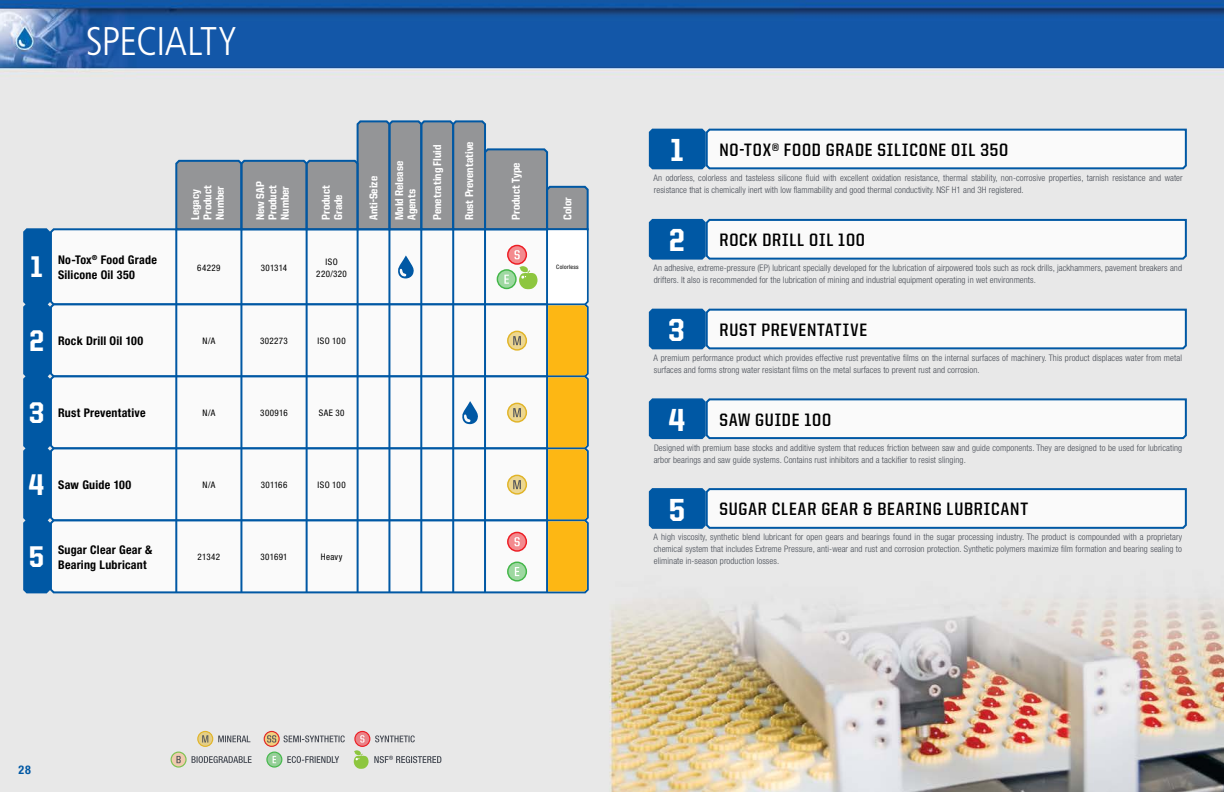
<style>
.page{position:relative;width:1224px;height:792px;background:#fff}
.page>*{position:absolute;margin:0;border:0;box-sizing:border-box;transform-origin:0 0}
.t1{font:300 condensed 40px "Frutiger";letter-spacing:-.02em;color:#fff}
.t2{font:800 30px "United Sans Semi Cond";color:#fff}
.t3{font:700 18px "United Sans Semi Cond";letter-spacing:.045em;color:#000}
.t4{font:700 condensed 12px/15px "Helvetica Neue";letter-spacing:.02em;color:#000}
.t5{font:700 condensed 12px "Helvetica Neue";color:#0058a4}
.t6{font:800 11.4px/12.3px "United Sans Semi Cond";color:#fff}
.t7{font:300 condensed 9px/12px "Helvetica Neue";letter-spacing:.01em;color:#474c55}
.t8{font:condensed 9px/12px "Helvetica Neue";letter-spacing:.04em;color:#000;text-align:center}
.t9{font:condensed 6px "Helvetica Neue";letter-spacing:.045em;color:#000}
.s1{font-weight:800;font-size:32px;color:#fff}
</style>
<div class="page">
<img style="left:0;top:0;width:1224px;height:792px">
<svg style="left:22px;top:119px;width:568px;height:475px"></svg>
<svg style="left:648px;top:217px;width:540px;height:44px"></svg>
<svg style="left:648px;top:307px;width:540px;height:43px"></svg>
<svg style="left:648px;top:397px;width:540px;height:43px"></svg>
<svg style="left:648px;top:486px;width:540px;height:44px"></svg>
<svg style="left:648px;top:127px;width:540px;height:43px"></svg>
<svg style="left:264px;top:731px;width:15px;height:15px"></svg>
<div style="left:264px;top:731px;width:16px;height:16px;border:1px solid #e12726;border-radius:50%"></div>
<svg style="left:267px;top:735px;width:9px;height:8px"></svg>
<svg style="left:284px;top:735px;width:61px;height:7px"></svg>
<svg style="left:355px;top:731px;width:15px;height:15px"></svg>
<div style="left:354px;top:731px;width:16px;height:16px;border:1px solid #ed1d24;border-radius:50%"></div>
<svg style="left:360px;top:735px;width:4px;height:8px"></svg>
<svg style="left:375px;top:735px;width:40px;height:7px"></svg>
<svg style="left:198px;top:731px;width:15px;height:15px"></svg>
<div style="left:197px;top:731px;width:16px;height:16px;border:1px solid #e1b427;border-radius:50%"></div>
<svg style="left:202px;top:735px;width:6px;height:8px"></svg>
<svg style="left:218px;top:736px;width:32px;height:6px"></svg>
<svg style="left:171px;top:752px;width:15px;height:15px"></svg>
<div style="left:171px;top:752px;width:16px;height:16px;border:1px solid #7cc24d;border-radius:50%"></div>
<svg style="left:176px;top:756px;width:5px;height:7px"></svg>
<svg style="left:192px;top:756px;width:60px;height:7px"></svg>
<svg style="left:267px;top:752px;width:15px;height:15px"></svg>
<div style="left:266px;top:752px;width:16px;height:16px;border:1px solid #43b649;border-radius:50%"></div>
<svg style="left:273px;top:756px;width:3px;height:7px"></svg>
<svg style="left:287px;top:756px;width:52px;height:7px"></svg>
<svg style="left:354px;top:750px;width:87px;height:19px"></svg>
<h1 class="t1" style="left:86px;top:18px;width:153px">SPECIALTY</h1>
<h2 class="t2" style="left:31px;top:251px;width:14px">1</h2>
<p class="t6" style="left:189px;top:220px;width:36px;rotate:-90deg">Legacy<br>Product<br>Number</p>
<p class="t6" style="left:254px;top:220px;width:40px;rotate:-90deg">New SAP<br>Product<br>Number</p>
<p class="t6" style="left:320px;top:220px;width:36px;rotate:-90deg">Product<br>Grade</p>
<p class="t6" style="left:367px;top:220px;width:45px;rotate:-90deg">Anti-Seize</p>
<h3 class="t4" style="left:58px;top:252px;width:100px">No-Tox<sup>®</sup> Food Grade<br>Silicone Oil 350</h3>
<p class="t8" style="left:197px;top:261px;width:25px">64229</p>
<p class="t8" style="left:261px;top:261px;width:28px">301314</p>
<p class="t8" style="left:316px;top:255px;width:32px">ISO<br>220/320</p>
<p class="t6" style="left:393px;top:220px;width:60px;rotate:-90deg">Mold Release<br>Agents</p>
<p class="t6" style="left:431px;top:220px;width:77px;rotate:-90deg">Penetrating Fluid</p>
<p class="t6" style="left:463px;top:220px;width:80px;rotate:-90deg">Rust Preventative</p>
<h2 class="t2" style="left:29px;top:324px;width:16px">2</h2>
<h3 class="t4" style="left:58px;top:334px;width:87px">Rock Drill Oil 100</h3>
<p class="t8" style="left:203px;top:335px;width:14px">N/A</p>
<p class="t8" style="left:260px;top:335px;width:29px">302273</p>
<p class="t8" style="left:318px;top:335px;width:30px">ISO 100</p>
<h2 class="t2" style="left:29px;top:396px;width:17px">3</h2>
<h3 class="t4" style="left:58px;top:406px;width:89px">Rust Preventative</h3>
<p class="t8" style="left:203px;top:407px;width:14px">N/A</p>
<p class="t8" style="left:260px;top:407px;width:29px">300916</p>
<p class="t8" style="left:319px;top:407px;width:27px">SAE 30</p>
<h2 class="t2" style="left:29px;top:468px;width:17px">4</h2>
<h3 class="t4" style="left:58px;top:478px;width:74px">Saw Guide 100</h3>
<p class="t8" style="left:203px;top:479px;width:14px">N/A</p>
<p class="t8" style="left:261px;top:479px;width:28px">301166</p>
<p class="t8" style="left:318px;top:479px;width:30px">ISO 100</p>
<h2 class="t2" style="left:29px;top:540px;width:16px">5</h2>
<h3 class="t4" style="left:58px;top:542px;width:96px">Sugar Clear Gear &amp;<br>Bearing Lubricant</h3>
<p class="t8" style="left:198px;top:551px;width:24px">21342</p>
<p class="t8" style="left:260px;top:551px;width:29px">301691</p>
<p class="t8" style="left:321px;top:551px;width:23px">Heavy</p>
<p class="t6" style="left:510px;top:220px;width:59px;rotate:-90deg">Product Type</p>
<p class="t6" style="left:561px;top:220px;width:24px;rotate:-90deg">Color</p>
<p class="t9" style="left:556px;top:264px;width:24px">Colorless</p>
<h3 class="t3" style="left:671px;top:140px;width:339px"><span class="s1">1</span> NO-TOX® FOOD GRADE SILICONE OIL 350</h3>
<p class="t7" style="left:654px;top:172px;width:531px">An odorless, colorless and tasteless silicone fluid with excellent oxidation resistance, thermal stability, non-corrosive properties, tarnish resistance and water resistance that is chemically inert with low flammability and good thermal conductivity. NSF H1 and 3H registered.</p>
<h3 class="t3" style="left:669px;top:230px;width:197px"><span class="s1">2</span> ROCK DRILL OIL 100</h3>
<p class="t7" style="left:654px;top:262px;width:530px">An adhesive, extreme-pressure (EP) lubricant specially developed for the lubrication of airpowered tools such as rock drills, jackhammers, pavement breakers and drifters. It also is recommended for the lubrication of mining and industrial equipment operating in wet environments.</p>
<h3 class="t3" style="left:669px;top:320px;width:200px"><span class="s1">3</span> RUST PREVENTATIVE</h3>
<p class="t7" style="left:654px;top:352px;width:530px">A premium performance product which provides effective rust preventative films on the internal surfaces of machinery. This product displaces water from metal surfaces and forms strong water resistant films on the metal surfaces to prevent rust and corrosion.</p>
<h3 class="t3" style="left:669px;top:410px;width:164px"><span class="s1">4</span> SAW GUIDE 100</h3>
<p class="t7" style="left:654px;top:442px;width:530px">Designed with premium base stocks and additive system that reduces friction between saw and guide components. They are designed to be used for lubricating arbor bearings and saw guide systems. Contains rust inhibitors and a tackifier to resist slinging.</p>
<h3 class="t3" style="left:669px;top:500px;width:360px"><span class="s1">5</span> SUGAR CLEAR GEAR &amp; BEARING LUBRICANT</h3>
<p class="t7" style="left:654px;top:531px;width:530px;text-align:justify">A high viscosity, synthetic blend lubricant for open gears and bearings found in the sugar processing industry. The product is compounded with a proprietary chemical system that includes Extreme Pressure, anti-wear and rust and corrosion protection. Synthetic polymers maximize film formation and bearing sealing to eliminate in-season production losses.</p>
<h3 class="t5" style="left:19px;top:762px;width:14px">28</h3>
</div>
